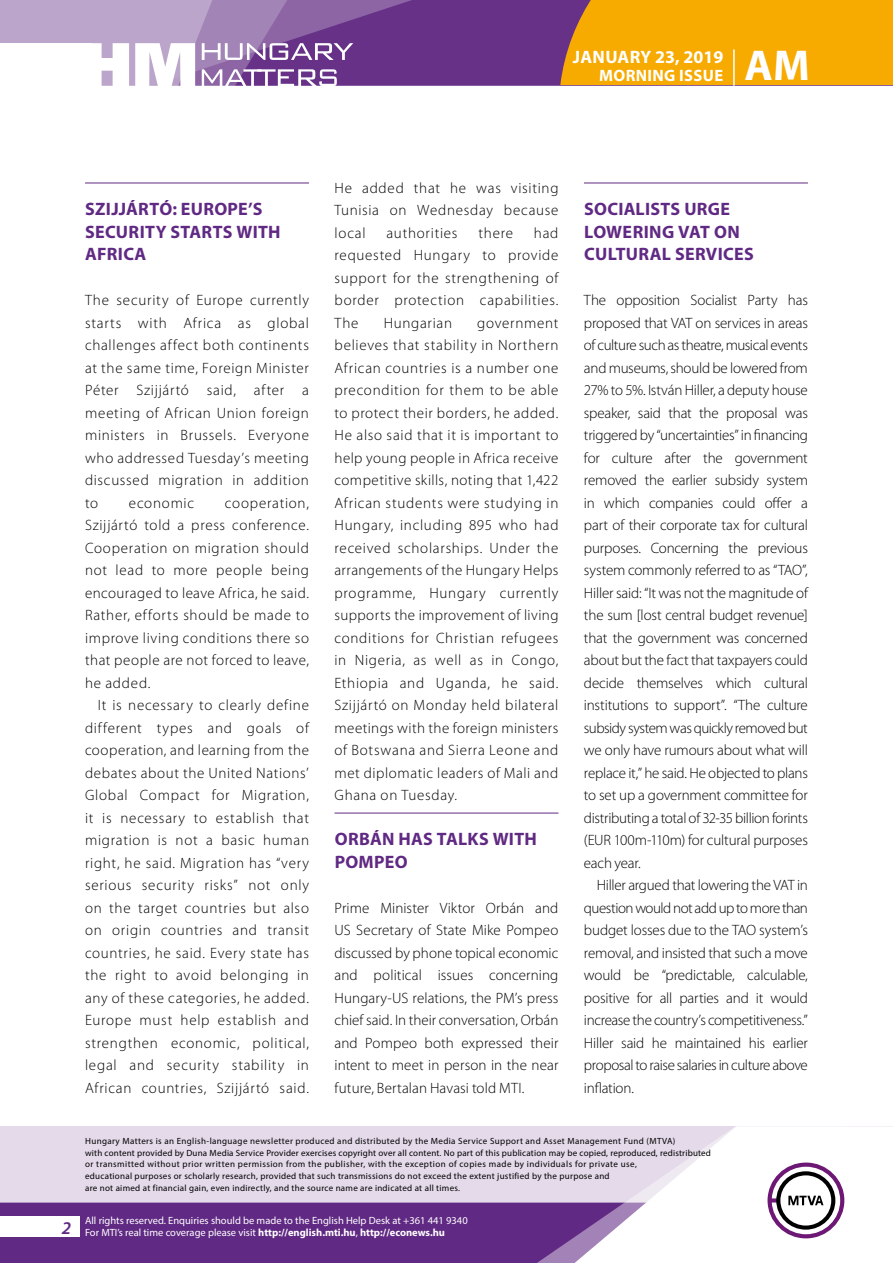
<style>
.page{position:relative;width:893px;height:1263px;background:#fff}
.page>*{position:absolute;margin:0;border:0;box-sizing:border-box;transform-origin:0 0}
.t1{font:700 43.35px "Myriad Pro";color:#fff}
.t2{font:700 18px/22.5px "Myriad Pro";letter-spacing:.015em;color:#602983}
.t3{font:700 18px "Myriad Pro";color:#fff}
.t4{font:italic 600 18px "Myriad Pro";color:#602983}
.t5{font:700 16.5px "Myriad Pro";color:#fff}
.t6{font:300 15px/22.5px "Myriad Pro";letter-spacing:.045em;color:#000;text-align:justify}
.t7{font:10.5px/12px "Myriad Pro";color:#fff}
.t8{font:9px/12px "Myriad Pro";letter-spacing:.03em;color:#000}
.s1{font-weight:700}
</style>
<div class="page">
<div style="left:0;top:1126px;width:893px;height:137px;background:#e4daea"></div>
<div style="left:0;top:1202px;width:506px;height:61px;background:#602983"></div>
<svg style="left:506px;top:1202px;width:69px;height:61px;background:#69358a"></svg>
<svg style="left:575px;top:1126px;width:318px;height:137px"></svg>
<div style="left:0;top:1216px;width:79px;height:20px;background:#fff"></div>
<div style="left:0;top:0;width:893px;height:85px;background:#663187"></div>
<div style="left:560px;top:0;width:333px;height:85px;background:#f7aa00"></div>
<hr style="left:733px;top:49px;width:2px;height:37px;background:#fff">
<svg style="left:0;top:0;width:479px;height:86px"></svg>
<hr style="left:85px;top:183px;width:224px;height:1px;background:#602983">
<hr style="left:334px;top:813px;width:224px;height:1px;background:#602983">
<hr style="left:584px;top:183px;width:224px;height:1px;background:#602983">
<p class="t3" style="left:573px;top:45px;width:21px">JANUARY</p>
<p class="t3" style="left:655px;top:45px;width:70px">23, 2019</p>
<p class="t5" style="left:599px;top:65px;width:12px">MORNING</p>
<p class="t5" style="left:679px;top:65px;width:10px">ISSUE</p>
<h1 class="t1" style="left:745px;top:37px;width:67px">AM</h1>
<p class="t2" style="left:85px;top:197px;width:197px">SZIJJÁRTÓ: EUROPE’S<br>SECURITY STARTS WITH<br>AFRICA</p>
<p class="t6" style="left:85px;top:289px;width:225px">The security of Europe currently starts with Africa as global challenges affect both continents at the same time, Foreign Minister Péter Szijjártó said, after a meeting of African Union foreign ministers in Brussels. Everyone who addressed Tuesday’s meeting discussed migration in addition to</p>
<p class="t6" style="left:85px;top:491px;width:225px;text-indent:140px">cooperation, Szijjártó told a press conference.<br>Cooperation on migration should not lead to more people being encouraged to leave Africa, he said.<br>Rather, efforts should be made to improve living conditions there so that people are not forced to leave, he added.</p>
<p class="t6" style="left:85px;top:694px;width:225px;text-indent:13px">It is necessary to clearly define different types and goals of cooperation, and learning from the debates about the United Nations’ Global Compact for Migration, it is necessary to establish that migration is not a basic human right, he said. Migration has “very serious security risks” not only on the target countries but also on origin countries and transit countries, he said. Every state has the right to avoid belonging in any of these categories, he added.<br>Europe must help establish and strengthen economic, political, legal and security stability in African countries, Szijjártó said.</p>
<p class="t6" style="left:129px;top:491px;width:67px">economic</p>
<p class="t6" style="left:334px;top:176px;width:225px">He added that he was visiting Tunisia on Wednesday because local</p>
<p class="t6" style="left:334px;top:221px;width:225px;text-indent:199px">had requested Hungary to provide support for the strengthening of border protection capabilities.<br>The</p>
<p class="t6" style="left:386px;top:221px;width:73px">authorities</p>
<p class="t6" style="left:479px;top:221px;width:36px">there</p>
<p class="t6" style="left:384px;top:311px;width:70px">Hungarian</p>
<p class="t6" style="left:334px;top:311px;width:225px;text-indent:143px">government believes that stability in Northern African countries is a number one precondition for them to be able to protect their borders, he added.<br>He also said that it is important to help young people in Africa receive competitive skills, noting that 1,422<br>African students were studying in Hungary, including 895 who had received scholarships. Under the arrangements of the Hungary Helps programme, Hungary currently supports the improvement of living conditions for Christian refugees in Nigeria, as well as in Congo, Ethiopia and Uganda, he said.<br>Szijjártó on Monday held bilateral meetings with the foreign ministers of Botswana and Sierra Leone and met diplomatic leaders of Mali and Ghana on Tuesday.</p>
<p class="t2" style="left:335px;top:827px;width:204px">ORBÁN HAS TALKS WITH<br>POMPEO</p>
<p class="t6" style="left:334px;top:896px;width:225px">Prime Minister Viktor Orbán and US Secretary of State Mike Pompeo discussed by phone topical economic and political issues concerning Hungary-US relations, the PM’s press chief said. In their conversation, Orbán and Pompeo both expressed their intent to meet in person in the near future, Bertalan Havasi told MTI.</p>
<p class="t2" style="left:584px;top:197px;width:171px">SOCIALISTS URGE<br>LOWERING VAT ON<br>CULTURAL SERVICES</p>
<p class="t6" style="left:584px;top:289px;width:225px">The opposition Socialist Party has proposed that VAT on services in areas of culture such as theatre, musical events and museums, should be lowered from 27% to 5%. István Hiller, a deputy house speaker, said that the proposal was triggered by “uncertainties” in financing for culture after the government removed the earlier subsidy system in which companies could offer a part of their corporate tax for cultural purposes. Concerning the previous system commonly referred to as “TAO”, Hiller said: “It was not the magnitude of the sum [lost central budget revenue] that the government was concerned about but the fact that taxpayers could decide themselves which cultural institutions to support”. “The culture subsidy system was quickly removed but we only have rumours about what will replace it,” he said. He objected to plans to set up a government committee for distributing a total of 32-35 billion forints (EUR 100m-110m) for cultural purposes each year.</p>
<p class="t6" style="left:584px;top:874px;width:225px;text-indent:13px">Hiller argued that lowering the VAT in question would not add up to more than budget losses due to the TAO system’s removal, and insisted that such a move would be “predictable, calculable, positive for all parties and it would increase the country’s competitiveness.” Hiller said he maintained his earlier proposal to raise salaries in culture above inflation.</p>
<p class="t4" style="left:62px;top:1217px;width:11px">2</p>
<p class="t8" style="left:85px;top:1134px;width:627px">Hungary Matters is an English-language newsletter produced and distributed by the Media Service Support and Asset Management Fund (MTVA)<br>with content provided by Duna Media Service Provider exercises copyright over all content. No part of this publication may be copied, reproduced, redistributed or transmitted without prior written permission from the publisher, with the exception of copies made by individuals for private use,<br>educational purposes or scholarly research, provided that such transmissions do not exceed the extent justified by the purpose and<br>are not aimed at financial gain, even indirectly, and the source name are indicated at all times.</p>
<p class="t7" style="left:85px;top:1214px;width:384px">All rights reserved. Enquiries should be made to the English Help Desk at +361 441 9340<br>For MTI’s real time coverage please visit <span class="s1">HTTP://ENGLISH.MTI.HU</span>, <span class="s1">HTTP://ECONEWS.HU</span></p>
</div>
